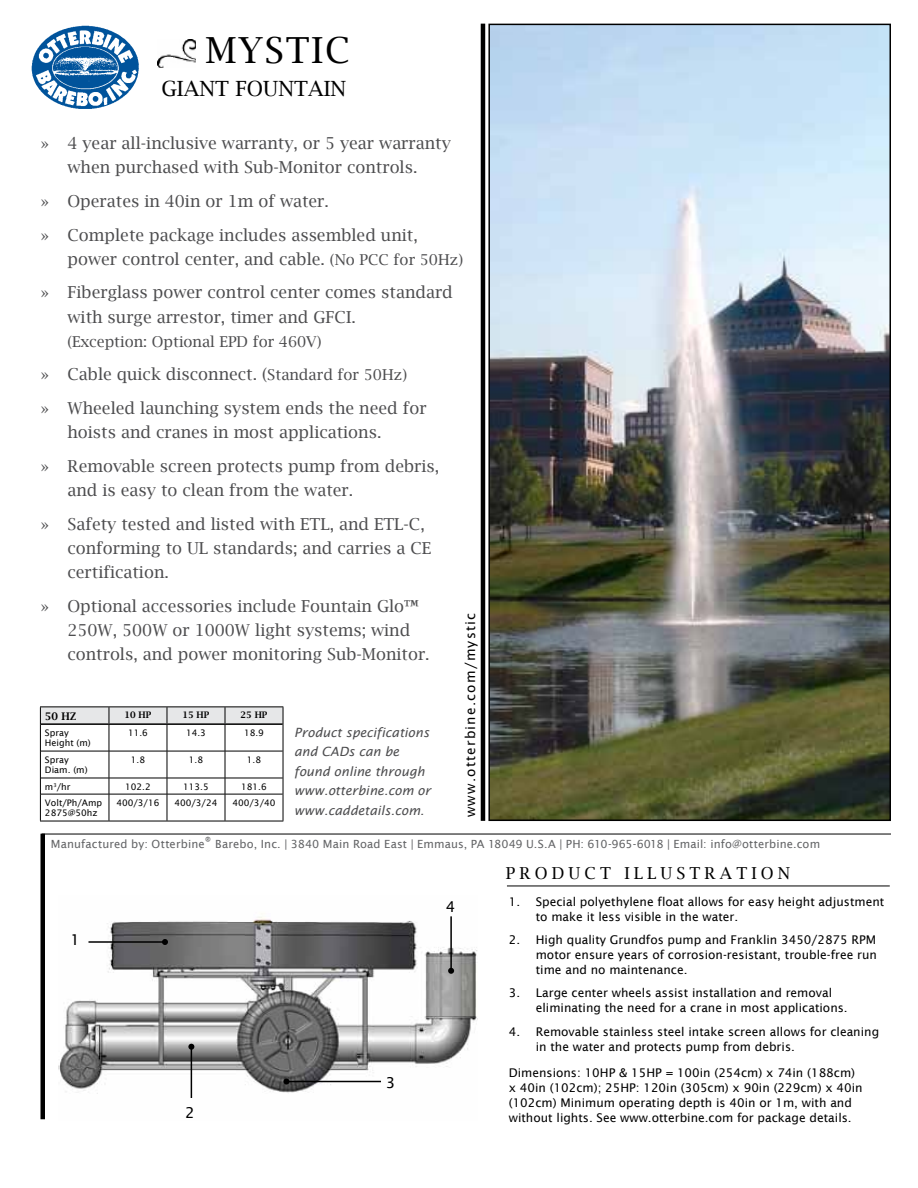
<style>
.page{position:relative;width:918px;height:1188px;background:#fff}
.page>*{position:absolute;margin:0;border:0;box-sizing:border-box;transform-origin:0 0}
.t1{font:36px "Lucida Bright";color:#000}
.t2{font:21px "Lucida Bright";color:#000}
.t3{font:16.5px/24px "Lucida Bright";color:#4d4d4f}
.t4{font:16.5px "Lucida Bright";color:#000}
.t5{font:15px "Lucida Bright";color:#4d4d4f}
.t6{font:15px "Lucida Sans";color:#000}
.t7{font:13.5px "Lucida Sans";letter-spacing:.09em;color:#000}
.t8{font:italic 12.75px/19.5px "Lucida Sans";color:#4d4d4f}
.t9{font:12px/15px "Lucida Sans";color:#000}
.t10{font:11.25px "Lucida Sans";letter-spacing:.01em;color:#636466}
.t11{font:600 10.5px "Lucida Bright";color:#000}
.t12{font:9px/10.8px "Lucida Sans";color:#000}
.t13{font:600 9px "Lucida Bright";color:#000}
.s1{font-size:15px}
</style>
<div class="page">
<img style="left:491px;top:27px;width:397px;height:791px">
<div style="left:488px;top:24px;width:403px;height:797px;border:2px solid #000"></div>
<hr style="left:481px;top:24px;width:4px;height:797px;background:#000">
<img style="left:31px;top:25px;width:108px;height:84px">
<img style="left:157px;top:39px;width:38px;height:28px">
<hr style="left:40px;top:821px;width:69px;height:1px;background:#000">
<hr style="left:109px;top:821px;width:58px;height:1px;background:#000">
<hr style="left:167px;top:821px;width:58px;height:1px;background:#000">
<hr style="left:225px;top:821px;width:58px;height:1px;background:#000">
<hr style="left:40px;top:706px;width:69px;height:1px;background:#000">
<hr style="left:109px;top:706px;width:58px;height:1px;background:#000">
<hr style="left:167px;top:706px;width:58px;height:1px;background:#000">
<hr style="left:225px;top:706px;width:58px;height:1px;background:#000">
<svg style="left:40px;top:707px;width:244px;height:114px"></svg>
<img style="left:58px;top:917px;width:420px;height:181px">
<hr style="left:42px;top:834px;width:849px;height:1px;background:#000">
<div style="left:40px;top:834px;width:5px;height:285px;background:#000"></div>
<hr style="left:507px;top:886px;width:383px;height:1px;background:#000">
<hr style="left:88px;top:941px;width:77px;height:2px;background:#000">
<svg style="left:162px;top:939px;width:6px;height:6px"></svg>
<hr style="left:191px;top:1047px;width:1px;height:51px;background:#000">
<svg style="left:188px;top:1044px;width:6px;height:6px"></svg>
<hr style="left:286px;top:1081px;width:95px;height:1px;background:#000">
<svg style="left:284px;top:1078px;width:6px;height:6px"></svg>
<hr style="left:450px;top:916px;width:2px;height:55px;background:#000">
<svg style="left:448px;top:968px;width:6px;height:6px"></svg>
<h1 class="t1" style="left:206px;top:29px;width:81px">Mystic</h1>
<p class="t2" style="left:162px;top:77px;width:102px">Giant Fount</p>
<p class="t2" style="left:308px;top:77px;width:28px">ain</p>
<p class="t3" style="left:41px;top:131px;width:412px;text-align:center">» 4 year all-inclusive warranty, or 5 year warranty when purchased with Sub-Monitor controls.</p>
<p class="t3" style="left:41px;top:184px;width:379px;line-height:33.8px">» Operates in 40in or 1m of water.<br>» Complete package includes assembled unit,</p>
<p class="t3" style="left:41px;top:242px;width:424px;line-height:33.8px;text-indent:27px">power control center, and cable. <span class="s1">(No PCC for 50Hz) </span>» Fiberglass power control center comes standard</p>
<p class="t3" style="left:67px;top:305px;width:290px">with surge arrestor, timer and GFCI.</p>
<p class="t5" style="left:67px;top:333px;width:256px">(Exception: Optional EPD for 460V)</p>
<p class="t3" style="left:41px;top:357px;width:388px;line-height:33.9px">» Cable quick disconnect. (<span class="s1">Standard for 50Hz)<br></span>» Wheeled launching system ends the need for</p>
<p class="t3" style="left:41px;top:415px;width:400px;line-height:33.8px;text-indent:27px">hoists and cranes in most applications.<br>» Removable screen protects pump from debris,</p>
<p class="t3" style="left:41px;top:473px;width:386px;line-height:33.8px;text-indent:27px">and is easy to clean from the water.<br>» Safety tested and listed with ETL, and ETL-C,</p>
<p class="t3" style="left:67px;top:536px;width:365px">conforming to UL standards; and carries a CE certification.</p>
<p class="t3" style="left:67px;top:594px;width:364px;text-indent:-27px">» Optional accessories include Fountain Glo™<br>250W, 500W or 1000W light systems; wind controls, and power monitoring Sub-Monitor.</p>
<p class="t7" style="left:463px;top:817px;width:206px;rotate:-90deg">www.otterbine.com/mystic</p>
<p class="t11" style="left:45px;top:710px;width:33px">50 HZ</p>
<p class="t13" style="left:125px;top:710px;width:28px">10 HP</p>
<p class="t13" style="left:183px;top:710px;width:28px">15 HP</p>
<p class="t13" style="left:241px;top:710px;width:28px">25 HP</p>
<p class="t12" style="left:45px;top:727px;width:47px">Spray<br>Height (m)</p>
<p class="t12" style="left:128px;top:727px;width:21px">11.6</p>
<p class="t12" style="left:186px;top:727px;width:21px">14.3</p>
<p class="t12" style="left:244px;top:727px;width:21px">18.9</p>
<p class="t12" style="left:45px;top:754px;width:44px">Spray<br>Diam. (m)</p>
<p class="t12" style="left:131px;top:754px;width:16px">1.8</p>
<p class="t12" style="left:189px;top:754px;width:16px">1.8</p>
<p class="t12" style="left:247px;top:754px;width:16px">1.8</p>
<p class="t12" style="left:45px;top:781px;width:27px">m<sup>3</sup>/hr</p>
<p class="t12" style="left:125px;top:781px;width:27px">102.2</p>
<p class="t12" style="left:183px;top:781px;width:27px">113.5</p>
<p class="t12" style="left:241px;top:781px;width:27px">181.6</p>
<p class="t12" style="left:45px;top:797px;width:59px">Volt/Ph/Amp<br>2875@50hz</p>
<p class="t12" style="left:116px;top:797px;width:45px">400/3/16</p>
<p class="t12" style="left:174px;top:797px;width:45px">400/3/24</p>
<p class="t12" style="left:232px;top:797px;width:45px">400/3/40</p>
<p class="t8" style="left:294px;top:723px;width:138px">Product specifications and CADs can be found online through www.otterbine.com or www.caddetails.com.</p>
<p class="t10" style="left:51px;top:837px;width:771px">Manufactured by: Otterbine® Barebo, Inc. | 3840 Main Road East | Emmaus, PA 18049 U.S.A | PH: 610-965-6018 | Email: info@otterbine.com</p>
<p class="t6" style="left:71px;top:931px;width:11px">1</p>
<p class="t6" style="left:185px;top:1104px;width:11px">2</p>
<p class="t6" style="left:386px;top:1074px;width:11px">3</p>
<p class="t6" style="left:446px;top:898px;width:11px">4</p>
<p class="t4" style="left:506px;top:863px;width:30px">Product</p>
<p class="t4" style="left:624px;top:863px;width:25px">Illustr</p>
<p class="t4" style="left:720px;top:863px;width:31px">a tion</p>
<p class="t9" style="left:536px;top:894px;width:350px;text-indent:-27px">1. Special polyethylene float allows for easy height adjustment to make it less visible in the water.</p>
<p class="t9" style="left:536px;top:933px;width:343px;text-align:justify;text-indent:-27px">2. High quality Grundfos pump and Franklin 3450/2875 RPM motor ensure years of corrosion-resistant, trouble-free run time and no maintenance.</p>
<p class="t9" style="left:536px;top:986px;width:313px;text-indent:-27px">3. Large center wheels assist installation and removal eliminating the need for a crane in most applications.</p>
<p class="t9" style="left:536px;top:1024px;width:345px;text-indent:-27px">4. Removable stainless steel intake screen allows for cleaning in the water and protects pump from debris.</p>
<p class="t9" style="left:509px;top:1065px;width:355px">Dimensions: 10HP &amp; 15HP = 100in (254cm) x 74in (188cm) x 40in (102cm); 25HP: 120in (305cm) x 90in (229cm) x 40in (102cm) Minimum operating depth is 40in or 1m, with and without lights. See www.otterbine.com for package details.</p>
</div>
